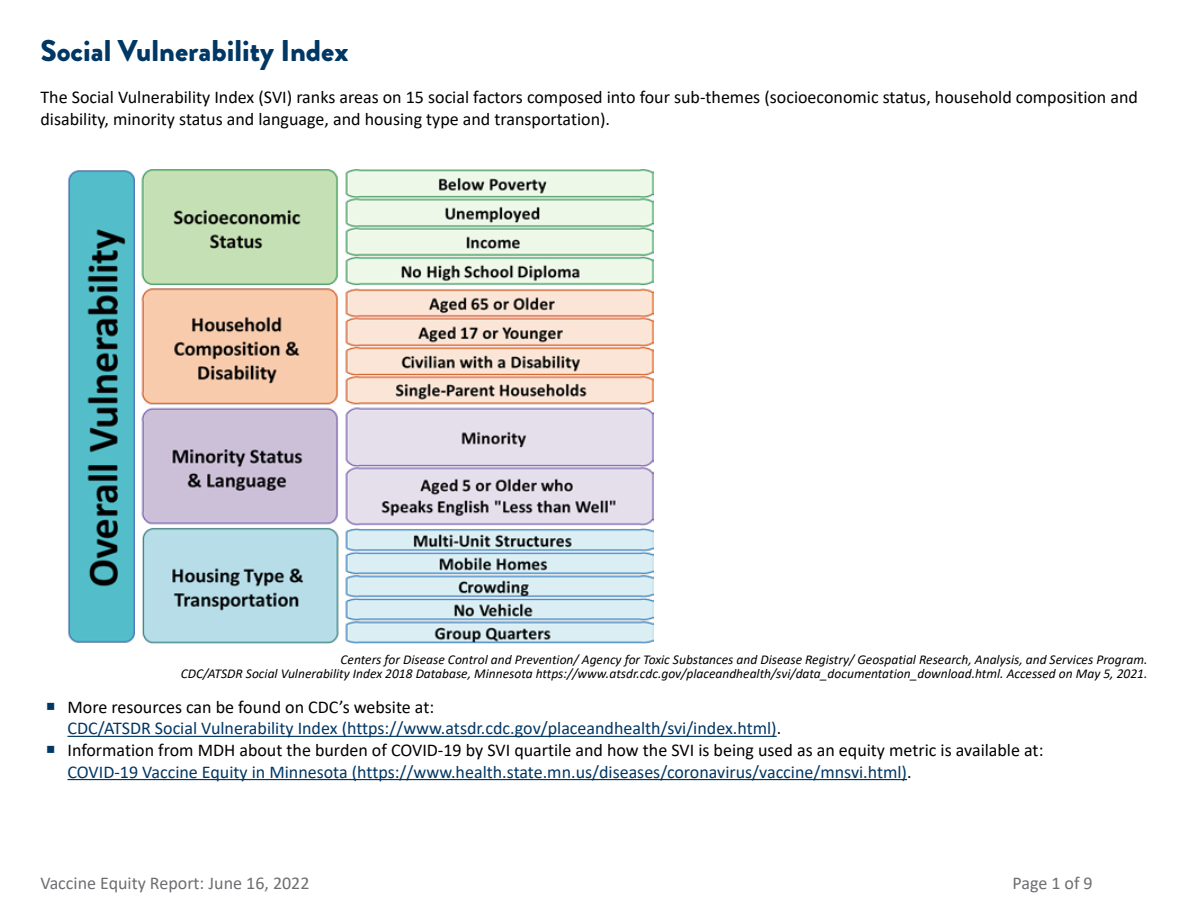
<style>
.page{position:relative;width:1188px;height:918px;background:#fff}
.page>*{position:absolute;margin:0;border:0;box-sizing:border-box;transform-origin:0 0}
.Subhead__H2{font:900 30px "Brandon Grotesque";color:#003764}
.Bullet{font:18px/21.6px "Calibri";color:#000}
.Bullet-2{font:18px/21.6px "Calibri";color:#003764}
.t1{font:18px "Calibri";color:#6d6e71}
.Figurecaption{font:italic 13.5px/13.5px "Calibri";color:#000;text-align:right}
.s1{color:#000}
.s2{color:#003764}
</style>
<div class="page">
<img style="left:68px;top:169px;width:586px;height:475px">
<hr style="left:68px;top:736px;width:709px;height:1px;background:#003764">
<hr style="left:68px;top:779px;width:839px;height:1px;background:#003764">
<h2 class="Subhead__H2" style="left:40px;top:30px;width:309px">Social Vulnerability Index</h2>
<p class="Bullet" style="left:40px;top:86px;width:1099px">The Social Vulnerability Index (SVI) ranks areas on 15 social factors composed into four sub-themes (socioeconomic status, household composition and disability, minority status and language, and housing type and transportation).</p>
<p class="Figurecaption" style="left:181px;top:652px;width:968px">Centers for Disease Control and Prevention/ Agency for Toxic Substances and Disease Registry/ Geospatial Research, Analysis, and Services Program.<br>CDC/ATSDR Social Vulnerability Index 2018 Database, Minnesota https://www.atsdr.cdc.gov/placeandhealth/svi/data_documentation_download.html. Accessed on May 5, 2021.</p>
<p class="Bullet-2" style="left:68px;top:695px;width:715px"><span class="s1">More resources can be found on CDC’s website at:<br></span>CDC/ATSDR Social Vulnerability Index (https://www.atsdr.cdc.gov/placeandhealth/svi/index.html)<span class="s1">.</span></p>
<p class="Bullet" style="left:68px;top:739px;width:977px">Information from MDH about the burden of COVID-19 by SVI quartile and how the SVI is being used as an equity metric is available at:<br><span class="s2">COVID-19 Vaccine Equity in Minnesota (https://www.health.state.mn.us/diseases/coronavirus/vaccine/mnsvi.html)</span>.</p>
<p class="t1" style="left:40px;top:871px;width:271px">Vaccine Equity Report: June 16, 2022</p>
<p class="t1" style="left:1013px;top:871px;width:82px">Page 1 of 9</p>
</div>
